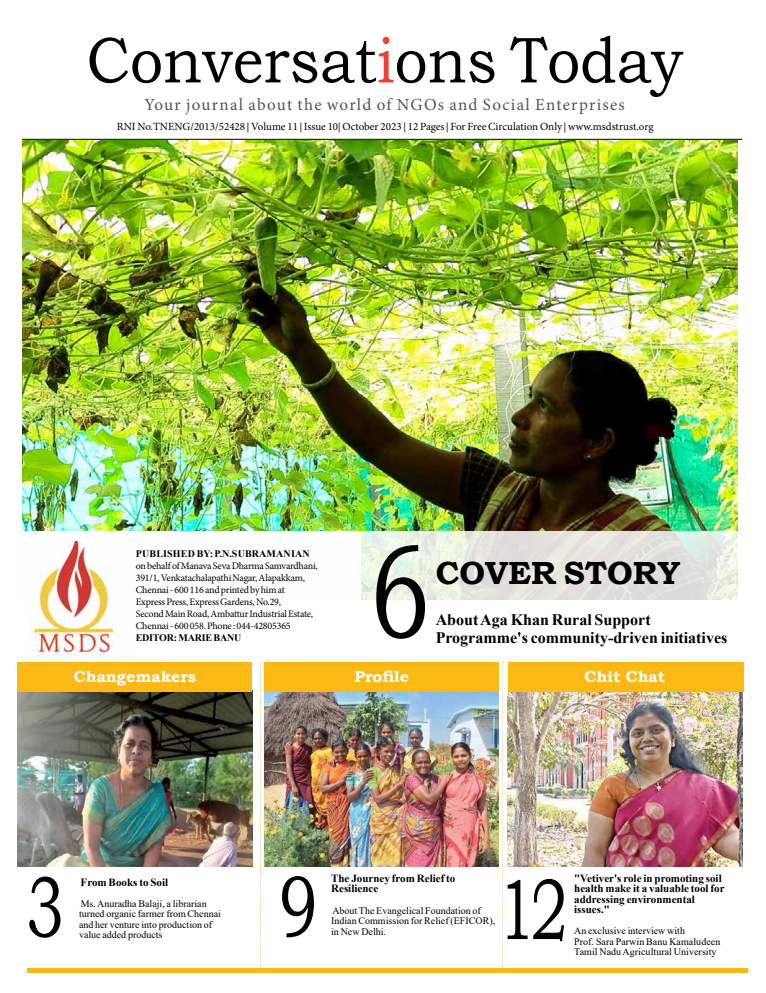
<style>
.page{position:relative;width:766px;height:993px;background:#fff}
.page>*{position:absolute;margin:0;border:0;box-sizing:border-box;transform-origin:0 0}
.t1{font:132.6px "Bookman Old Style";color:#000;scale:.71 1}
.t2{font:86.8px "Bookman Old Style";color:#000;scale:.71 1}
.t3{font:64.9px "Bookman Old Style";color:#000;scale:.91 1}
.t4{font:700 32px "Bookman Old Style";color:#000}
.t5{font:17px "Minion Pro";letter-spacing:.075em;color:#545456}
.t6{font:700 16px/18px "Times New Roman";color:#000}
.t7{font:700 16px "Bookman Old Style";color:#fff}
.t8{font:700 11px/10.5px "Times New Roman";color:#000}
.t9{font:11px "Minion Pro";color:#000}
.t10{font:10px/10.5px "Times New Roman";color:#000}
.t11{font:10px/12px "Minion Pro";letter-spacing:-.02em;color:#000}
.t12{font:700 10px "Times New Roman";letter-spacing:.015em;color:#000}
.t13{font:700 10px "Times New Roman";letter-spacing:-.02em;color:#000}
.s1{color:#ef4130}
.s2{font-family:"Times New Roman";font-weight:700}
</style>
<div class="page">
<img style="left:22px;top:140px;width:715px;height:391px">
<img style="left:264px;top:691px;width:234px;height:175px">
<img style="left:18px;top:691px;width:234px;height:175px">
<svg style="left:360px;top:530px;width:378px;height:70px;background:#e3e6dd"></svg>
<hr style="left:22px;top:139px;width:720px;height:1px;background:#000">
<svg style="left:260px;top:662px;width:1px;height:305px"></svg>
<svg style="left:502px;top:661px;width:1px;height:306px"></svg>
<div style="left:27px;top:967px;width:720px;height:5px;background:#fdb913"></div>
<svg style="left:533px;top:526px;width:17px;height:11px"></svg>
<img style="left:507px;top:691px;width:235px;height:175px">
<div style="left:18px;top:661px;width:234px;height:30px;background:#fdb913"></div>
<div style="left:264px;top:661px;width:234px;height:30px;background:#fdb913"></div>
<div style="left:507px;top:661px;width:236px;height:30px;background:#fdb913"></div>
<div style="left:19px;top:531px;width:342px;height:129px;background:#fff"></div>
<img style="left:31px;top:540px;width:88px;height:118px">
<h3 class="t3" style="left:86px;top:18px;width:657px">Conversat<span class="s1">i</span>ons Today</h3>
<h3 class="t5" style="left:144px;top:93px;width:482px">Your journal about the world of NGOs and Social Enterprises</h3>
<p class="t9" style="left:117px;top:119px;width:538px">RNI No.TNENG/2013/52428 <span class="s2">|</span> Volume 11 <span class="s2">|</span> Issue 10<span class="s2">|</span> October 2023 <span class="s2">|</span> 12 Pages <span class="s2">|</span> For Free Circulation Only <span class="s2">|</span> www.msdstrust.org</p>
<p class="t12" style="left:136px;top:546px;width:175px">PUBLISHED BY: P.N.SUBRAMANIAN</p>
<p class="t11" style="left:136px;top:559px;width:183px">on behalf of Manava Seva Dharma Samvardhani, 391/1, Venkatachalapathi Nagar, Alapakkam, Chennai - 600 116 and printed by him at<br>Express Press, Express Gardens, No.29,<br>Second Main Road, Ambattur Industrial Estate, Chennai - 600 058. Phone : 044-42805365</p>
<p class="t13" style="left:136px;top:630px;width:107px">EDITOR: MARIE BANU</p>
<h1 class="t1" style="left:370px;top:505px;width:84px">6</h1>
<h3 class="t4" style="left:435px;top:549px;width:246px">COVER STORY</h3>
<h3 class="t6" style="left:435px;top:609px;width:293px">About Aga Khan Rural Support<br>Programme's community-driven initiatives</h3>
<h3 class="t7" style="left:74px;top:664px;width:124px">Changemakers</h3>
<h3 class="t7" style="left:354px;top:664px;width:56px">Profile</h3>
<h3 class="t7" style="left:584px;top:664px;width:82px">Chit Chat</h3>
<p class="t8" style="left:331px;top:872px;width:126px">The Journey from Relief to<br>Resilience</p>
<p class="t10" style="left:331px;top:904px;width:165px">About The Evangelical Foundation of<br>Indian Commission for Relief (EFICOR), in New Delhi.</p>
<h2 class="t2" style="left:26px;top:850px;width:56px">3</h2>
<h2 class="t2" style="left:279px;top:849px;width:56px">9</h2>
<h2 class="t2" style="left:497px;top:852px;width:102px">12</h2>
<p class="t8" style="left:81px;top:875px;width:89px">From Books to Soil</p>
<p class="t10" style="left:79px;top:897px;width:143px">Ms. Anuradha Balaji, a librarian turned organic farmer from Chennai and her venture into production of value added products</p>
<p class="t8" style="left:574px;top:872px;width:152px">"Vetiver's role in promoting soil health make it a valuable tool for addressing environmental issues."</p>
<p class="t10" style="left:574px;top:925px;width:148px">An exclusive interview with<br>Prof. Sara Parwin Banu Kamaludeen<br>Tamil Nadu Agricultural University</p>
</div>
